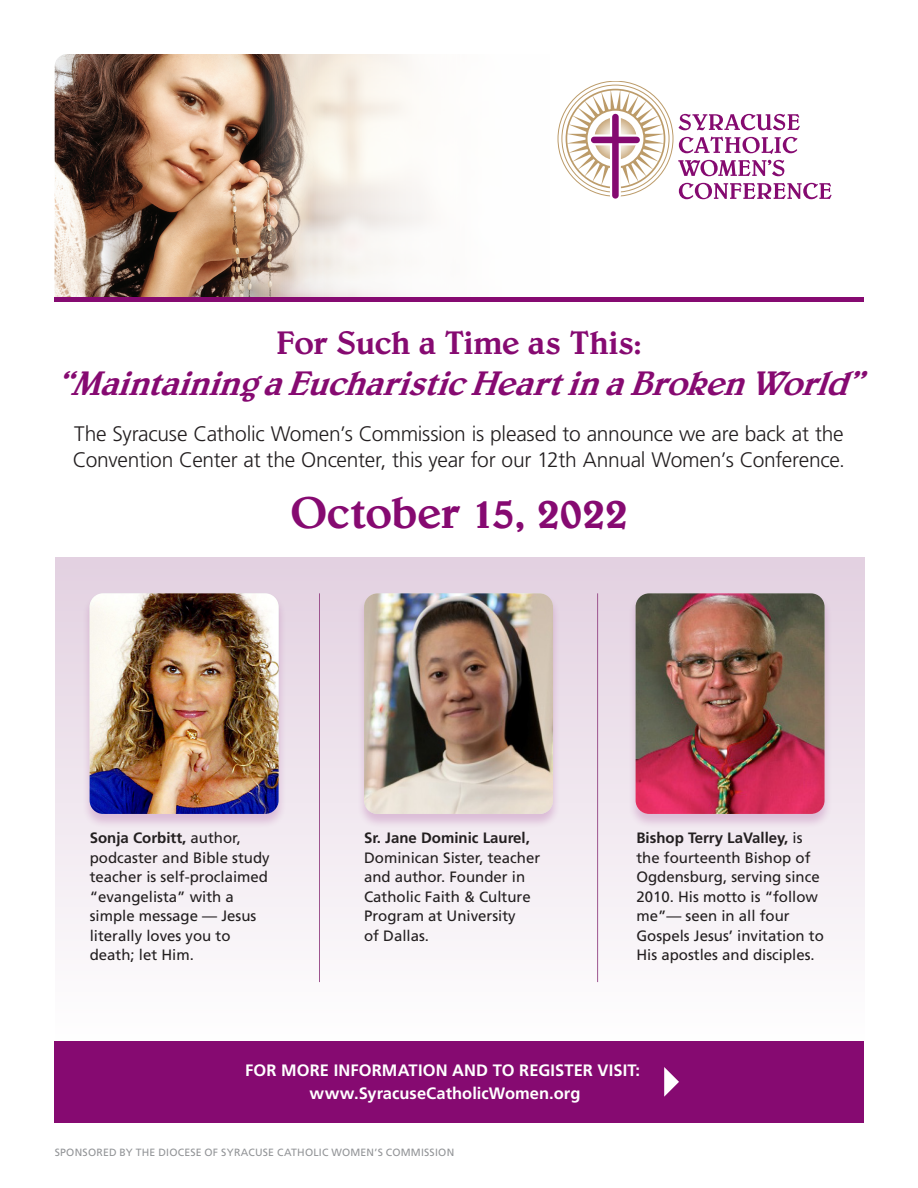
<style>
.page{position:relative;width:918px;height:1188px;background:#fff}
.page>*{position:absolute;margin:0;border:0;box-sizing:border-box;transform-origin:0 0}
.t1{font:500 45px "Belwe Std";letter-spacing:-.005em;color:#860a71}
.t2{font:italic 500 34.5px "Belwe Std";color:#860a71}
.t3{font:500 33px "Belwe Std";letter-spacing:-.015em;color:#860a71}
.t4{font:300 21px/25.5px "Frutiger LT Std";letter-spacing:-.01em;color:#231f20}
.t5{font:700 16.5px "Frutiger LT Std";letter-spacing:.005em;color:#fff}
.t6{font:15px/19.5px "Frutiger LT Std";color:#231f20}
.t7{font:10.5px "Frutiger LT Std";letter-spacing:.02em;color:#939598}
.s1{font-weight:700}
</style>
<div class="page">
<div style="left:55px;top:557px;width:809px;height:484px;background:linear-gradient(to bottom,#e2d0e0,#fefefe)"></div>
<img style="left:55px;top:54px;width:553px;height:243px">
<div style="left:55px;top:1041px;width:809px;height:82px;background:#860a71"></div>
<svg style="left:664px;top:1067px;width:15px;height:30px"></svg>
<svg style="left:558px;top:81px;width:115px;height:115px"></svg>
<svg style="left:562px;top:85px;width:107px;height:107px"></svg>
<svg style="left:566px;top:90px;width:99px;height:111px"></svg>
<svg style="left:678px;top:114px;width:122px;height:16px"></svg>
<svg style="left:679px;top:137px;width:119px;height:17px"></svg>
<svg style="left:678px;top:160px;width:106px;height:16px"></svg>
<svg style="left:679px;top:183px;width:153px;height:16px"></svg>
<div style="left:54px;top:297px;width:810px;height:5px;background:#860a71"></div>
<div style="left:356px;top:592px;width:205px;height:236px;background:#860a71;opacity:.2"></div>
<img style="left:364px;top:593px;width:189px;height:221px">
<div style="left:628px;top:592px;width:204px;height:236px;background:#860a71;opacity:.2"></div>
<img style="left:636px;top:593px;width:189px;height:221px">
<div style="left:82px;top:592px;width:204px;height:236px;background:#860a71;opacity:.2"></div>
<img style="left:90px;top:593px;width:189px;height:221px">
<hr style="left:319px;top:593px;width:1px;height:389px;background:#9d558f">
<hr style="left:597px;top:593px;width:1px;height:389px;background:#9d558f">
<p class="t3" style="left:276px;top:324px;width:367px">For Such a Time as This:</p>
<p class="t2" style="left:57px;top:364px;width:820px">“MaintainingaEucharisticHeartinaBrokenWorld”</p>
<p class="t4" style="left:73px;top:422px;width:774px">The Syracuse Catholic Women’s Commission is pleased to announce we are back at the<br>Convention Center at the Oncenter, this year for our 12th Annual Women’s Conference.</p>
<p class="t1" style="left:290px;top:487px;width:339px">October 15, 2022</p>
<p class="t6" style="left:90px;top:828px;width:182px"><span class="s1">Sonja Corbitt,</span> author, podcaster and Bible study teacher is self-proclaimed “evangelista” with a simple message — Jesus literally loves you to death; let Him.</p>
<p class="t6" style="left:636px;top:828px;width:189px"><span class="s1">Bishop Terry LaValley,</span> is the fourteenth Bishop of<br>Ogdensburg, serving since<br>2010. His motto is “follow me”— seen in all four<br>Gospels Jesus’ invitation to<br>His apostles and disciples.</p>
<p class="t6" style="left:364px;top:828px;width:178px"><span class="s1">Sr. Jane Dominic Laurel,<br></span>Dominican Sister, teacher and author. Founder in<br>Catholic Faith &amp; Culture<br>Program at University<br>of Dallas.</p>
<p class="t5" style="left:245px;top:1061px;width:397px">FOR MORE INFORMATION AND TO REGISTER VISIT:</p>
<p class="t5" style="left:310px;top:1083px;width:272px">www.SyracuseCatholicWomen.org</p>
<p class="t7" style="left:55px;top:1147px;width:401px">SPONSORED BY THE DIOCESE OF SYRACUSE CATHOLIC WOMEN’S COMMISSION</p>
</div>
